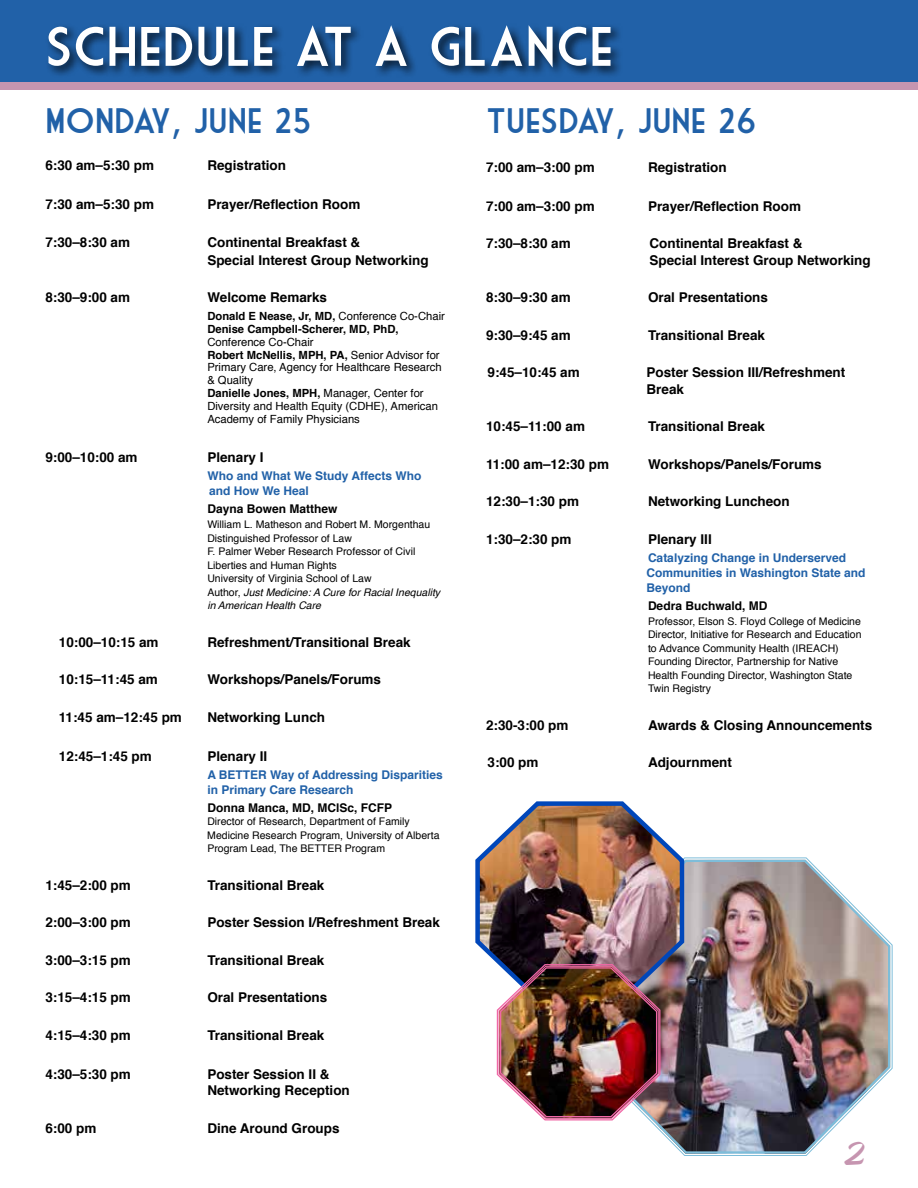
<style>
.page{position:relative;width:918px;height:1188px;background:#fff}
.page>*{position:absolute;margin:0;border:0;box-sizing:border-box;transform-origin:0 0}
.t1{font:54px "Market Deco";color:#fff}
.t2{font:34.5px "Market Deco";color:#2161a8}
.t3{font:33px "Master Of Break";color:#c695b0}
.t4{font:700 13.5px/16.5px "Helvetica";color:#000}
.t5{font:700 12px/15px "Helvetica";color:#2161a8}
.t6{font:700 12px "Helvetica";color:#000}
.t7{font:11.25px/12.9px "Helvetica";color:#000}
.t8{font:700 11.25px/12.8px "Helvetica";color:#000}
.t9{font:10.5px/13.5px "Helvetica";color:#000}
.s1{font-weight:400}
.s2{font-weight:700}
.s3{font-style:italic}
</style>
<div class="page">
<div style="left:0;top:68px;width:918px;height:22px;background:#c695b0"></div>
<div style="left:0;top:0;width:918px;height:81px;background:#2161a8"></div>
<div style="left:45px;top:23px;width:578px;height:56px;background:#000;opacity:.75"></div>
<img style="left:651px;top:857px;width:242px;height:299px">
<img style="left:475px;top:801px;width:211px;height:202px">
<img style="left:496px;top:963px;width:166px;height:159px">
<div style="left:500px;top:967px;width:157px;height:150px;border:1px solid #f067a6;border-radius:45px"></div>
<h1 class="t1" style="left:45px;top:17px;width:570px">SCHEDULE AT A GLANCE</h1>
<h2 class="t2" style="left:486px;top:101px;width:272px">TUESDAY, JUNE 26</h2>
<p class="t4" style="left:486px;top:159px;width:110px">7:00 am–3:00 pm</p>
<p class="t4" style="left:648px;top:159px;width:80px">Registration</p>
<p class="t4" style="left:486px;top:198px;width:110px">7:00 am–3:00 pm</p>
<p class="t4" style="left:648px;top:198px;width:155px">Prayer/Reflection Room</p>
<p class="t4" style="left:486px;top:235px;width:86px">7:30–8:30 am</p>
<p class="t4" style="left:649px;top:235px;width:223px">Continental Breakfast &amp;<br>Special Interest Group Networking</p>
<p class="t4" style="left:486px;top:289px;width:86px">8:30–9:30 am</p>
<p class="t4" style="left:648px;top:289px;width:122px">Oral Presentations</p>
<p class="t4" style="left:486px;top:327px;width:86px">9:30–9:45 am</p>
<p class="t4" style="left:648px;top:327px;width:119px">Transitional Break</p>
<p class="t4" style="left:487px;top:364px;width:94px">9:45–10:45 am</p>
<p class="t4" style="left:647px;top:364px;width:200px">Poster Session III/Refreshment<br>Break</p>
<p class="t4" style="left:486px;top:418px;width:101px">10:45–11:00 am</p>
<p class="t4" style="left:648px;top:418px;width:119px">Transitional Break</p>
<p class="t4" style="left:486px;top:456px;width:125px">11:00 am–12:30 pm</p>
<p class="t4" style="left:648px;top:456px;width:175px">Workshops/Panels/Forums</p>
<p class="t4" style="left:486px;top:493px;width:95px">12:30–1:30 pm</p>
<p class="t4" style="left:648px;top:493px;width:143px">Networking Luncheon</p>
<p class="t4" style="left:486px;top:531px;width:87px">1:30–2:30 pm</p>
<p class="t4" style="left:648px;top:531px;width:65px">Plenary III</p>
<p class="t5" style="left:646px;top:550px;width:220px">Catalyzing Change in Underserved<br>Communities in Washington State and<br>Beyond</p>
<p class="t6" style="left:648px;top:596px;width:121px">Dedra Buchwald, MD</p>
<p class="t9" style="left:648px;top:615px;width:215px">Professor, Elson S. Floyd College of Medicine Director, Initiative for Research and Education to Advance Community Health (IREACH)<br>Founding Director, Partnership for Native Health Founding Director, Washington State Twin Registry</p>
<p class="t4" style="left:486px;top:717px;width:84px">2:30-3:00 pm</p>
<p class="t4" style="left:648px;top:717px;width:226px">Awards &amp; Closing Announcements</p>
<p class="t4" style="left:487px;top:754px;width:53px">3:00 pm</p>
<p class="t4" style="left:648px;top:754px;width:85px">Adjournment</p>
<h2 class="t2" style="left:45px;top:101px;width:268px">MONDAY, JUNE 25</h2>
<p class="t4" style="left:45px;top:157px;width:110px">6:30 am–5:30 pm</p>
<p class="t4" style="left:207px;top:157px;width:80px">Registration</p>
<p class="t4" style="left:45px;top:196px;width:110px">7:30 am–5:30 pm</p>
<p class="t4" style="left:207px;top:196px;width:155px">Prayer/Reflection Room</p>
<p class="t4" style="left:45px;top:234px;width:86px">7:30–8:30 am</p>
<p class="t4" style="left:207px;top:233px;width:223px;line-height:18px">Continental Breakfast &amp;<br>Special Interest Group Networking</p>
<p class="t4" style="left:45px;top:289px;width:86px">8:30–9:00 am</p>
<p class="t4" style="left:207px;top:289px;width:121px">Welcome Remarks</p>
<p class="t8" style="left:207px;top:310px;width:239px">Donald E Nease, Jr, MD, <span class="s1">Conference Co-Chair<br></span>Denise Campbell-Scherer, MD, PhD,</p>
<p class="t7" style="left:207px;top:336px;width:236px">Conference Co-Chair<br><span class="s2">Robert McNellis, MPH, PA,</span> Senior Advisor for Primary Care, Agency for Healthcare Research &amp; Quality<br><span class="s2">Danielle Jones, MPH,</span> Manager, Center for Diversity and Health Equity (CDHE), American Academy of Family Physicians</p>
<p class="t4" style="left:45px;top:449px;width:94px">9:00–10:00 am</p>
<p class="t4" style="left:207px;top:449px;width:58px">Plenary I</p>
<p class="t5" style="left:207px;top:468px;width:215px">Who and What We Study Affects Who and How We Heal</p>
<p class="t6" style="left:207px;top:499px;width:132px">Dayna Bowen Matthew</p>
<p class="t9" style="left:207px;top:518px;width:234px">William L. Matheson and Robert M. Morgenthau Distinguished Professor of Law<br>F. Palmer Weber Research Professor of Civil Liberties and Human Rights<br>University of Virginia School of Law<br>Author, <span class="s3">Just Medicine: A Cure for Racial Inequality in American Health Care</span></p>
<p class="t4" style="left:59px;top:634px;width:101px">10:00–10:15 am</p>
<p class="t4" style="left:207px;top:634px;width:205px">Refreshment/Transitional Break</p>
<p class="t4" style="left:59px;top:671px;width:101px">10:15–11:45 am</p>
<p class="t4" style="left:207px;top:671px;width:175px">Workshops/Panels/Forums</p>
<p class="t4" style="left:59px;top:709px;width:125px">11:45 am–12:45 pm</p>
<p class="t4" style="left:207px;top:709px;width:119px">Networking Lunch</p>
<p class="t4" style="left:59px;top:748px;width:95px">12:45–1:45 pm</p>
<p class="t4" style="left:207px;top:748px;width:62px">Plenary II</p>
<p class="t5" style="left:207px;top:767px;width:237px">A BETTER Way of Addressing Disparities in Primary Care Research</p>
<p class="t6" style="left:207px;top:798px;width:186px">Donna Manca, MD, MClSc, FCFP</p>
<p class="t9" style="left:207px;top:815px;width:234px">Director of Research, Department of Family<br>Medicine Research Program, University of Alberta<br>Program Lead, The BETTER Program</p>
<p class="t4" style="left:45px;top:877px;width:87px">1:45–2:00 pm</p>
<p class="t4" style="left:207px;top:877px;width:119px">Transitional Break</p>
<p class="t4" style="left:45px;top:914px;width:87px">2:00–3:00 pm</p>
<p class="t4" style="left:207px;top:914px;width:234px">Poster Session I/Refreshment Break</p>
<p class="t4" style="left:45px;top:952px;width:87px">3:00–3:15 pm</p>
<p class="t4" style="left:207px;top:952px;width:119px">Transitional Break</p>
<p class="t4" style="left:45px;top:989px;width:87px">3:15–4:15 pm</p>
<p class="t4" style="left:207px;top:989px;width:122px">Oral Presentations</p>
<p class="t4" style="left:45px;top:1027px;width:87px">4:15–4:30 pm</p>
<p class="t4" style="left:207px;top:1027px;width:119px">Transitional Break</p>
<p class="t4" style="left:45px;top:1066px;width:87px">4:30–5:30 pm</p>
<p class="t4" style="left:207px;top:1066px;width:144px">Poster Session II &amp;<br>Networking Reception</p>
<p class="t4" style="left:45px;top:1120px;width:53px">6:00 pm</p>
<p class="t4" style="left:207px;top:1120px;width:134px">Dine Around Groups</p>
<h3 class="t3" style="left:844px;top:1134px;width:21px">2</h3>
</div>
